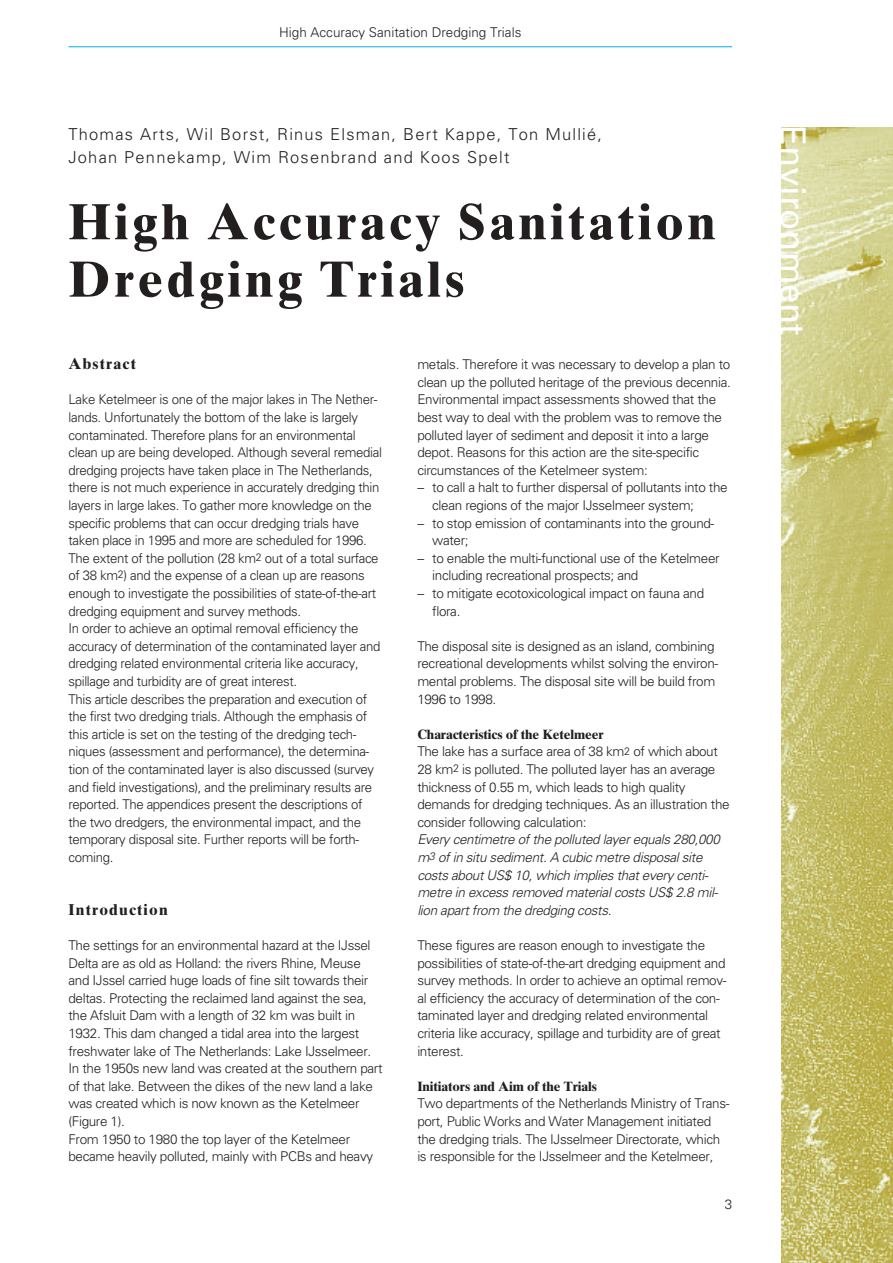
<style>
.page{position:relative;width:893px;height:1263px;background:#fff}
.page>*{position:absolute;margin:0;border:0;box-sizing:border-box;transform-origin:0 0}
.t1{font:700 50.85px/57.4px "Times Ten";letter-spacing:.07em;color:#231f1f}
.t2{font:34.5px "Univers";color:#fff}
.t3{font:300 16.5px/22.4px "Univers";letter-spacing:.075em;color:#231f1f}
.t4{font:700 15.75px "Times Ten";letter-spacing:.075em;color:#231f1f}
.t5{font:300 13.5px/17.5px "Univers";letter-spacing:-.025em;color:#231f1f}
.t6{font:italic 300 13.5px/17.5px "Univers";letter-spacing:-.025em;color:#231f1f}
.t7{font:700 13.5px "Times Ten";letter-spacing:-.01em;color:#231f1f}
.t8{font:300 13.5px "Univers";color:#231f1f}
.s1{font-size:10.8px}
</style>
<div class="page">
<hr style="left:68px;top:46px;width:664px;height:1px;background:#00adef">
<img style="left:781px;top:128px;width:111px;height:1135px">
<p class="t8" style="left:279px;top:28px;width:244px">High Accuracy Sanitation Dredging Trials</p>
<p class="t3" style="left:68px;top:125px;width:535px">Thomas Arts, Wil Borst, Rinus Elsman, Bert Kappe, Ton Mullié,<br>Johan Pennekamp, Wim Rosenbrand and Koos Spelt</p>
<h1 class="t1" style="left:68px;top:198px;width:648px">High Accuracy Sanitation<br>Dredging Trials</h1>
<p class="t4" style="left:68px;top:358px;width:69px">Abstract</p>
<p class="t5" style="left:68px;top:392px;width:315px">Lake Ketelmeer is one of the major lakes in The Nether&shy;lands. Unfortunately the bottom of the lake is largely contaminated. Therefore plans for an environmental clean up are being developed. Although several remedial dredging projects have taken place in The Netherlands, there is not much experience in accurately dredging thin layers in large lakes. To gather more knowledge on the specific problems that can occur dredging trials have taken place in 1995 and more are scheduled for 1996.<br>The extent of the pollution (28 km<span class="s1">2</span> out of a total surface of 38 km<span class="s1">2</span>) and the expense of a clean up are reasons enough to investigate the possibilities of state-of-the-art dredging equipment and survey methods.<br>In order to achieve an optimal removal efficiency the accuracy of determination of the contaminated layer and dredging related environmental criteria like accuracy, spillage and turbidity are of great interest.<br>This article describes the preparation and execution of the first two dredging trials. Although the emphasis of this article is set on the testing of the dredging tech&shy;niques (assessment and performance), the determina&shy;tion of the contaminated layer is also discussed (survey and field investigations), and the preliminary results are reported. The appendices present the descriptions of the two dredgers, the environmental impact, and the temporary disposal site. Further reports will be forth&shy;coming.</p>
<p class="t4" style="left:68px;top:904px;width:101px">Introduction</p>
<p class="t5" style="left:68px;top:938px;width:315px">The settings for an environmental hazard at the IJssel Delta are as old as Holland: the rivers Rhine, Meuse and IJssel carried huge loads of fine silt towards their deltas. Protecting the reclaimed land against the sea, the Afsluit Dam with a length of 32 km was built in 1932. This dam changed a tidal area into the largest freshwater lake of The Netherlands: Lake IJsselmeer.<br>In the 1950s new land was created at the southern part of that lake. Between the dikes of the new land a lake was created which is now known as the Ketelmeer (Figure 1).<br>From 1950 to 1980 the top layer of the Ketelmeer became heavily polluted, mainly with PCBs and heavy</p>
<p class="t5" style="left:417px;top:357px;width:315px">metals. Therefore it was necessary to develop a plan to clean up the polluted heritage of the previous decennia.<br>Environmental impact assessments showed that the best way to deal with the problem was to remove the polluted layer of sediment and deposit it into a large depot. Reasons for this action are the site-specific circumstances of the Ketelmeer system:</p>
<p class="t5" style="left:432px;top:480px;width:297px;text-indent:-15px">– to call a halt to further dispersal of pollutants into the clean regions of the major IJsselmeer system;</p>
<p class="t5" style="left:432px;top:515px;width:284px;text-indent:-15px">– to stop emission of contaminants into the ground&shy;water;</p>
<p class="t5" style="left:432px;top:550px;width:289px;text-indent:-15px">– to enable the multi-functional use of the Ketelmeer including recreational prospects; and</p>
<p class="t5" style="left:432px;top:586px;width:273px;text-indent:-15px">– to mitigate ecotoxicological impact on fauna and flora.</p>
<p class="t5" style="left:417px;top:638px;width:302px">The disposal site is designed as an island, combining recreational developments whilst solving the environ&shy;mental problems. The disposal site will be build from 1996 to 1998.</p>
<p class="t7" style="left:417px;top:729px;width:188px">Characteristics of the Ketelmeer</p>
<p class="t5" style="left:417px;top:744px;width:314px">The lake has a surface area of 38 km<span class="s1">2</span> of which about 28 km<span class="s1">2</span> is polluted. The polluted layer has an average thickness of 0.55 m, which leads to high quality demands for dredging techniques. As an illustration the consider following calculation:</p>
<p class="t6" style="left:417px;top:832px;width:304px">Every centimetre of the polluted layer equals 280,000 m<span class="s1">3</span> of in situ sediment. A cubic metre disposal site costs about US$ 10, which implies that every centi&shy;metre in excess removed material costs US$ 2.8 mil&shy;lion apart from the dredging costs.</p>
<p class="t5" style="left:417px;top:938px;width:311px">These figures are reason enough to investigate the possibilities of state-of-the-art dredging equipment and survey methods. In order to achieve an optimal remov&shy;al efficiency the accuracy of determination of the con&shy;taminated layer and dredging related environmental criteria like accuracy, spillage and turbidity are of great interest.</p>
<p class="t7" style="left:417px;top:1081px;width:181px">Initiators and Aim of the Trials</p>
<p class="t5" style="left:417px;top:1096px;width:314px">Two departments of the Netherlands Ministry of Trans&shy;port, Public Works and Water Management initiated the dredging trials. The IJsselmeer Directorate, which is responsible for the IJsselmeer and the Ketelmeer,</p>
<p class="t5" style="left:724px;top:1197px;width:9px">3</p>
<h2 class="t2" style="left:805px;top:125px;width:212px;rotate:90deg">Environment</h2>
</div>
